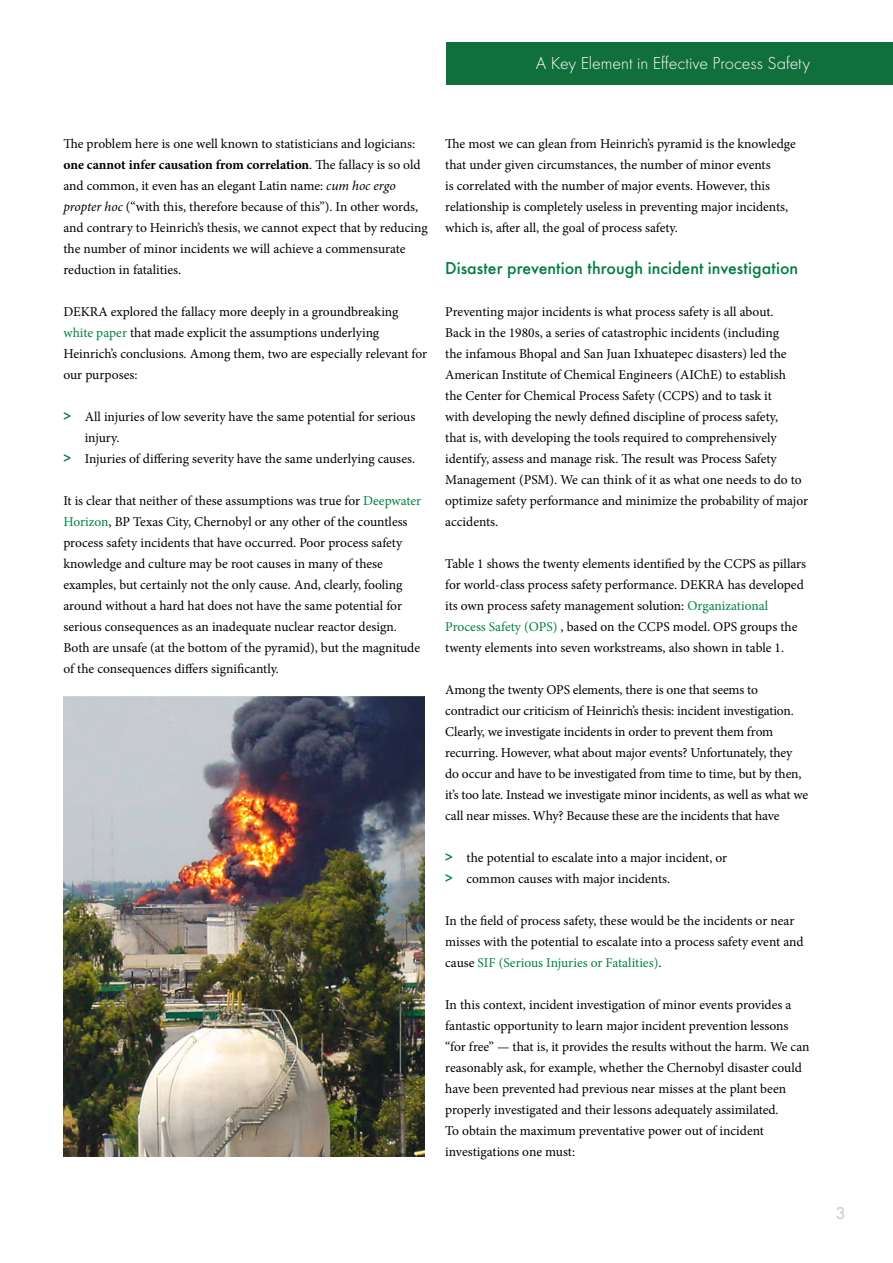
<style>
.page{position:relative;width:893px;height:1263px;background:#fff}
.page>*{position:absolute;margin:0;border:0;box-sizing:border-box;transform-origin:0 0}
.t1{font:500 18px "Futura";color:#007d40}
.t2{font:300 18px "Futura";color:#fff}
.t3{font:500 18px "Futura";color:#cfd0d0}
.t4{font:13.5px/21px "Minion Pro";letter-spacing:-.005em;color:#000}
.s1{font-weight:700}
.s2{font-style:italic}
.s3{color:#008243}
.s4{font-family:"Futura";font-weight:500;font-size:15px;color:#007d40}
</style>
<div class="page">
<div style="left:446px;top:43px;width:447px;height:42px;background:#116e3d"></div>
<img style="left:64px;top:696px;width:360px;height:461px">
<h1 class="t2" style="left:536px;top:52px;width:276px">A Key Element in Effective Process Safety</h1>
<p class="t4" style="left:63px;top:133px;width:366px">The problem here is one well known to statisticians and logicians: <span class="s1">one cannot infer causation from correlation</span>. The fallacy is so old and common, it even has an elegant Latin name: <span class="s2">cum hoc ergo propter hoc</span> (“with this, therefore because of this”). In other words, and contrary to Heinrich’s thesis, we cannot expect that by reducing the number of minor incidents we will achieve a commensurate reduction in fatalities.</p>
<p class="t4" style="left:63px;top:301px;width:365px">DEKRA explored the fallacy more deeply in a groundbreaking <span class="s3">white paper</span> that made explicit the assumptions underlying Heinrich’s conclusions. Among them, two are especially relevant for our purposes:</p>
<p class="t4" style="left:63px;top:406px;width:353px"><span class="s4">&gt;</span> All injuries of low severity have the same potential for serious</p>
<p class="t4" style="left:85px;top:427px;width:36px">injury.</p>
<p class="t4" style="left:63px;top:448px;width:353px"><span class="s4">&gt;</span> Injuries of differing severity have the same underlying causes.</p>
<p class="t4" style="left:63px;top:490px;width:359px">It is clear that neither of these assumptions was true for <span class="s3">Deepwater Horizon</span>, BP Texas City, Chernobyl or any other of the countless process safety incidents that have occurred. Poor process safety knowledge and culture may be root causes in many of these examples, but certainly not the only cause. And, clearly, fooling around without a hard hat does not have the same potential for serious consequences as an inadequate nuclear reactor design.<br>Both are unsafe (at the bottom of the pyramid), but the magnitude of the consequences differs significantly.</p>
<p class="t4" style="left:445px;top:133px;width:352px">The most we can glean from Heinrich’s pyramid is the knowledge that under given circumstances, the number of minor events<br>is correlated with the number of major events. However, this relationship is completely useless in preventing major incidents, which is, after all, the goal of process safety.</p>
<h1 class="t1" style="left:445px;top:254px;width:355px">Disaster prevention through incident investigation</h1>
<p class="t4" style="left:445px;top:301px;width:364px">Preventing major incidents is what process safety is all about.<br>Back in the 1980s, a series of catastrophic incidents (including<br>the infamous Bhopal and San Juan Ixhuatepec disasters) led the American Institute of Chemical Engineers (AIChE) to establish<br>the Center for Chemical Process Safety (CCPS) and to task it<br>with developing the newly defined discipline of process safety,<br>that is, with developing the tools required to comprehensively identify, assess and manage risk. The result was Process Safety Management (PSM). We can think of it as what one needs to do to optimize safety performance and minimize the probability of major accidents.</p>
<p class="t4" style="left:445px;top:553px;width:362px">Table 1 shows the twenty elements identified by the CCPS as pillars for world-class process safety performance. DEKRA has developed its own process safety management solution: <span class="s3">Organizational Process Safety (OPS)</span> , based on the CCPS model. OPS groups the twenty elements into seven workstreams, also shown in table 1.</p>
<p class="t4" style="left:445px;top:679px;width:364px">Among the twenty OPS elements, there is one that seems to contradict our criticism of Heinrich’s thesis: incident investigation.<br>Clearly, we investigate incidents in order to prevent them from recurring. However, what about major events? Unfortunately, they do occur and have to be investigated from time to time, but by then, it’s too late. Instead we investigate minor incidents, as well as what we call near misses. Why? Because these are the incidents that have</p>
<p class="t4" style="left:445px;top:847px;width:284px"><span class="s4">&gt;</span> the potential to escalate into a major incident, or <span class="s4">&gt;</span> common causes with major incidents.</p>
<p class="t4" style="left:445px;top:910px;width:360px">In the field of process safety, these would be the incidents or near misses with the potential to escalate into a process safety event and cause <span class="s3">SIF (Serious Injuries or Fatalities)</span>.</p>
<p class="t4" style="left:445px;top:994px;width:366px">In this context, incident investigation of minor events provides a fantastic opportunity to learn major incident prevention lessons “for free” — that is, it provides the results without the harm. We can reasonably ask, for example, whether the Chernobyl disaster could have been prevented had previous near misses at the plant been properly investigated and their lessons adequately assimilated.<br>To obtain the maximum preventative power out of incident investigations one must:</p>
<h1 class="t3" style="left:836px;top:1199px;width:12px">3</h1>
</div>
